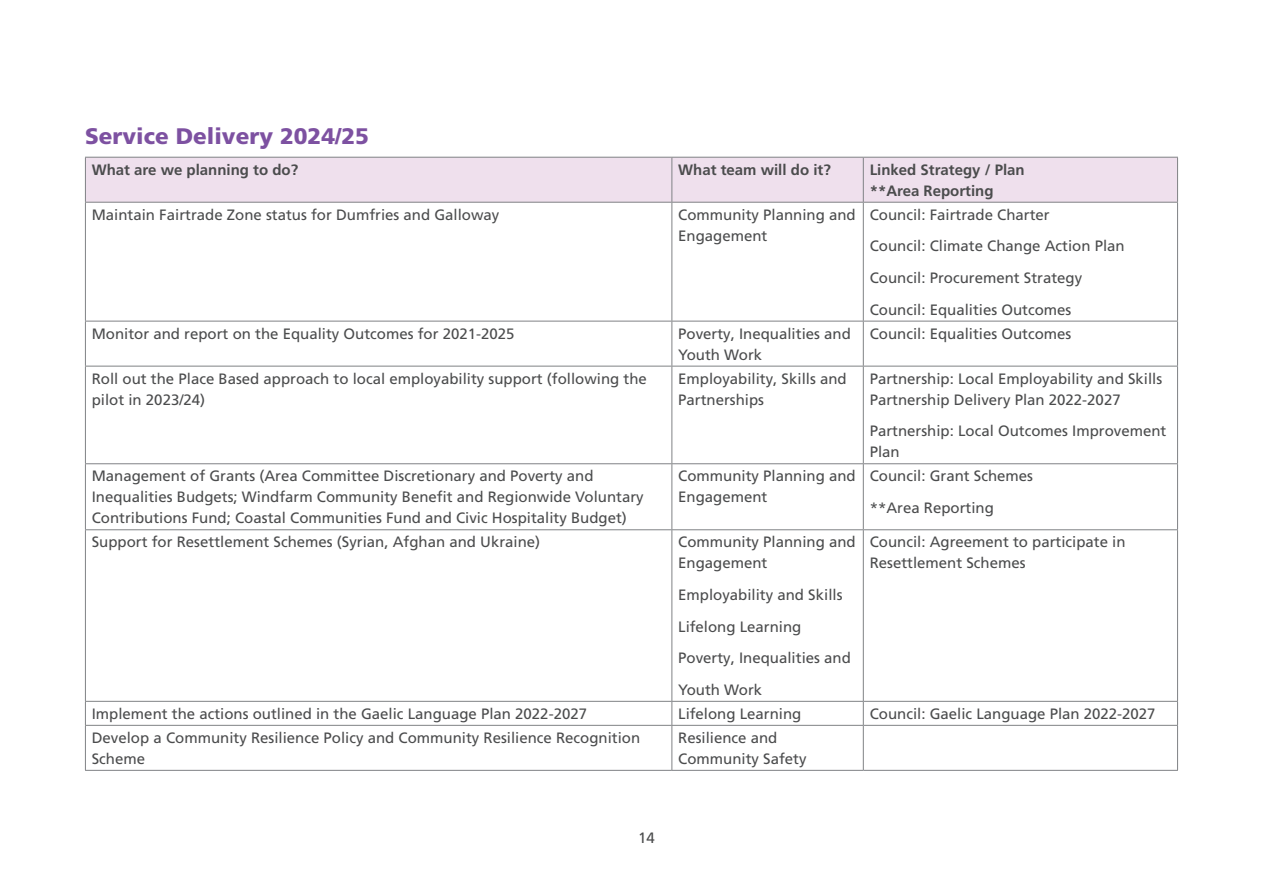
<style>
.page{position:relative;width:1263px;height:893px;background:#fff}
.page>*{position:absolute;margin:0;border:0;box-sizing:border-box;transform-origin:0 0}
.t1{font:900 22.5px "Frutiger LT Pro";color:#7d51a1}
.t2{font:15px/21px "Frutiger LT Pro";color:#4b4c4d}
.t3{font:700 15px/21px "Frutiger LT Pro";color:#4b4c4d}
</style>
<div class="page">
<div style="left:86px;top:158px;width:1091px;height:44px;background:#efe0ed"></div>
<hr style="left:85px;top:157px;width:587px;height:1px;background:#808285">
<hr style="left:85px;top:158px;width:1px;height:44px;background:#808285">
<hr style="left:672px;top:157px;width:191px;height:1px;background:#808285">
<hr style="left:671px;top:158px;width:1px;height:44px;background:#808285">
<hr style="left:863px;top:157px;width:315px;height:1px;background:#808285">
<hr style="left:863px;top:158px;width:1px;height:44px;background:#808285">
<hr style="left:1177px;top:158px;width:1px;height:44px;background:#808285">
<hr style="left:85px;top:202px;width:587px;height:1px;background:#808285">
<hr style="left:85px;top:203px;width:1px;height:118px;background:#808285">
<hr style="left:672px;top:202px;width:191px;height:1px;background:#808285">
<hr style="left:671px;top:203px;width:1px;height:118px;background:#808285">
<hr style="left:863px;top:202px;width:315px;height:1px;background:#808285">
<hr style="left:863px;top:203px;width:1px;height:118px;background:#808285">
<hr style="left:1177px;top:203px;width:1px;height:118px;background:#808285">
<hr style="left:85px;top:321px;width:587px;height:1px;background:#808285">
<hr style="left:85px;top:321px;width:1px;height:45px;background:#808285">
<hr style="left:672px;top:321px;width:191px;height:1px;background:#808285">
<hr style="left:671px;top:321px;width:1px;height:45px;background:#808285">
<hr style="left:863px;top:321px;width:315px;height:1px;background:#808285">
<hr style="left:863px;top:321px;width:1px;height:45px;background:#808285">
<hr style="left:1177px;top:321px;width:1px;height:45px;background:#808285">
<hr style="left:85px;top:366px;width:587px;height:1px;background:#808285">
<hr style="left:85px;top:366px;width:1px;height:97px;background:#808285">
<hr style="left:672px;top:366px;width:191px;height:1px;background:#808285">
<hr style="left:671px;top:366px;width:1px;height:97px;background:#808285">
<hr style="left:863px;top:366px;width:315px;height:1px;background:#808285">
<hr style="left:863px;top:366px;width:1px;height:97px;background:#808285">
<hr style="left:1177px;top:366px;width:1px;height:97px;background:#808285">
<hr style="left:85px;top:463px;width:587px;height:1px;background:#808285">
<hr style="left:85px;top:464px;width:1px;height:65px;background:#808285">
<hr style="left:672px;top:463px;width:191px;height:1px;background:#808285">
<hr style="left:671px;top:464px;width:1px;height:65px;background:#808285">
<hr style="left:863px;top:463px;width:315px;height:1px;background:#808285">
<hr style="left:863px;top:464px;width:1px;height:65px;background:#808285">
<hr style="left:1177px;top:464px;width:1px;height:65px;background:#808285">
<hr style="left:85px;top:529px;width:587px;height:1px;background:#808285">
<hr style="left:85px;top:530px;width:1px;height:171px;background:#808285">
<hr style="left:672px;top:529px;width:191px;height:1px;background:#808285">
<hr style="left:671px;top:530px;width:1px;height:171px;background:#808285">
<hr style="left:863px;top:529px;width:315px;height:1px;background:#808285">
<hr style="left:863px;top:530px;width:1px;height:171px;background:#808285">
<hr style="left:1177px;top:530px;width:1px;height:171px;background:#808285">
<hr style="left:85px;top:701px;width:587px;height:1px;background:#808285">
<svg style="left:85px;top:702px;width:1px;height:23px"></svg>
<hr style="left:672px;top:701px;width:191px;height:1px;background:#808285">
<svg style="left:671px;top:702px;width:1px;height:23px"></svg>
<hr style="left:863px;top:701px;width:315px;height:1px;background:#808285">
<svg style="left:863px;top:702px;width:1px;height:23px"></svg>
<svg style="left:1177px;top:702px;width:1px;height:23px"></svg>
<hr style="left:85px;top:725px;width:587px;height:1px;background:#808285">
<hr style="left:85px;top:726px;width:1px;height:44px;background:#808285">
<hr style="left:672px;top:725px;width:191px;height:1px;background:#808285">
<hr style="left:671px;top:726px;width:1px;height:44px;background:#808285">
<hr style="left:863px;top:725px;width:315px;height:1px;background:#808285">
<hr style="left:863px;top:726px;width:1px;height:44px;background:#808285">
<hr style="left:1177px;top:726px;width:1px;height:44px;background:#808285">
<hr style="left:85px;top:770px;width:587px;height:1px;background:#808285">
<hr style="left:672px;top:770px;width:191px;height:1px;background:#808285">
<hr style="left:863px;top:770px;width:315px;height:1px;background:#808285">
<h1 class="t1" style="left:85px;top:123px;width:285px">Service Delivery 2024/25</h1>
<p class="t3" style="left:92px;top:159px;width:208px">What are we planning to do?</p>
<p class="t3" style="left:678px;top:159px;width:154px">What team will do it?</p>
<p class="t3" style="left:870px;top:159px;width:157px">Linked Strategy / Plan **Area Reporting</p>
<p class="t2" style="left:92px;top:204px;width:409px">Maintain Fairtrade Zone status for Dumfries and Galloway</p>
<p class="t2" style="left:678px;top:204px;width:179px">Community Planning and<br>Engagement</p>
<p class="t2" style="left:870px;top:199px;width:257px;line-height:31.7px">Council: Fairtrade Charter<br>Council: Climate Change Action Plan<br>Council: Procurement Strategy<br>Council: Equalities Outcomes</p>
<p class="t2" style="left:92px;top:323px;width:424px">Monitor and report on the Equality Outcomes for 2021-2025</p>
<p class="t2" style="left:678px;top:323px;width:174px">Poverty, Inequalities and<br>Youth Work</p>
<p class="t2" style="left:870px;top:323px;width:203px">Council: Equalities Outcomes</p>
<p class="t2" style="left:92px;top:368px;width:557px">Roll out the Place Based approach to local employability support (following the pilot in 2023/24)</p>
<p class="t2" style="left:678px;top:368px;width:170px">Employability, Skills and<br>Partnerships</p>
<p class="t2" style="left:870px;top:368px;width:294px">Partnership: Local Employability and Skills<br>Partnership Delivery Plan 2022-2027</p>
<p class="t2" style="left:870px;top:421px;width:298px">Partnership: Local Outcomes Improvement<br>Plan</p>
<p class="t2" style="left:92px;top:466px;width:553px">Management of Grants (Area Committee Discretionary and Poverty and<br>Inequalities Budgets; Windfarm Community Benefit and Regionwide Voluntary<br>Contributions Fund; Coastal Communities Fund and Civic Hospitality Budget)</p>
<p class="t2" style="left:678px;top:466px;width:179px">Community Planning and<br>Engagement</p>
<p class="t2" style="left:870px;top:460px;width:165px;line-height:31.7px">Council: Grant Schemes **Area Reporting</p>
<p class="t2" style="left:92px;top:532px;width:450px">Support for Resettlement Schemes (Syrian, Afghan and Ukraine)</p>
<p class="t2" style="left:678px;top:532px;width:179px">Community Planning and<br>Engagement</p>
<p class="t2" style="left:678px;top:579px;width:174px;line-height:31.7px">Employability and Skills<br>Lifelong Learning<br>Poverty, Inequalities and<br>Youth Work</p>
<p class="t2" style="left:870px;top:532px;width:257px">Council: Agreement to participate in<br>Resettlement Schemes</p>
<p class="t2" style="left:92px;top:703px;width:497px">Implement the actions outlined in the Gaelic Language Plan 2022-2027</p>
<p class="t2" style="left:678px;top:703px;width:125px">Lifelong Learning</p>
<p class="t2" style="left:870px;top:703px;width:287px">Council: Gaelic Language Plan 2022-2027</p>
<p class="t2" style="left:92px;top:727px;width:550px">Develop a Community Resilience Policy and Community Resilience Recognition<br>Scheme</p>
<p class="t2" style="left:678px;top:727px;width:130px">Resilience and<br>Community Safety</p>
<p class="t2" style="left:638px;top:827px;width:18px">14</p>
</div>
